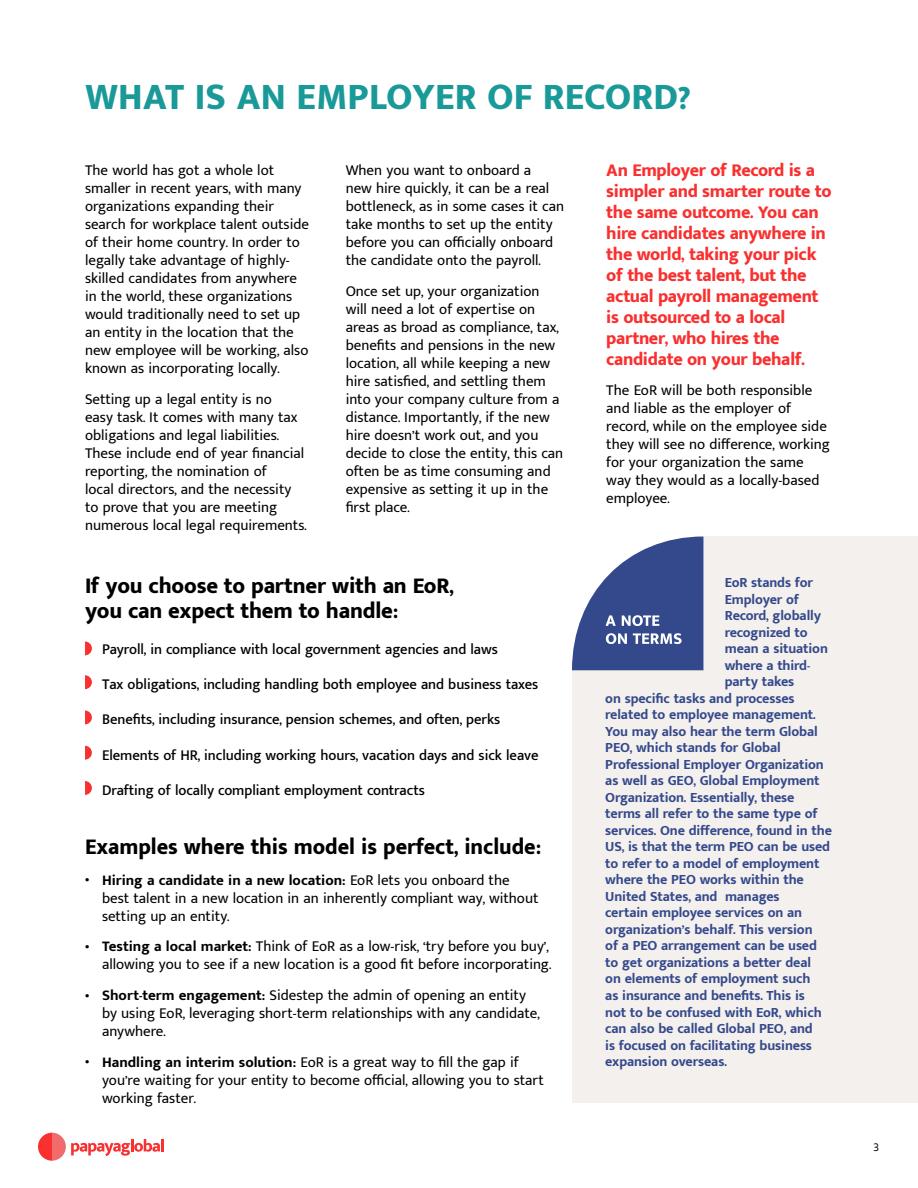
<style>
.page{position:relative;width:918px;height:1188px;background:#fff}
.page>*{position:absolute;margin:0;border:0;box-sizing:border-box;transform-origin:0 0}
.t1{font:800 37.5px "Mukta Malar";color:#1a9999}
.t2{font:800 22.5px/25.5px "Mukta Malar";letter-spacing:-.01em;color:#000}
.t3{font:800 18px/21px "Mukta Malar";letter-spacing:-.02em;color:#f93030}
.t4{font:15px/18px "Mukta Malar";color:#000}
.t5{font:500 15px "Mukta Malar";letter-spacing:-.005em;color:#000}
.t6{font:700 15px "Mukta Malar";color:#000}
.t7{font:300 15px "Mukta Malar";color:#000}
.t8{font:700 14.4px/16.5px "Mukta Malar";letter-spacing:-.01em;color:#34498c}
.s1{font-weight:400}
.s2{font-weight:700}
</style>
<div class="page">
<svg style="left:38px;top:1133px;width:126px;height:28px"></svg>
<svg style="left:85px;top:641px;width:7px;height:14px"></svg>
<svg style="left:85px;top:675px;width:7px;height:14px"></svg>
<svg style="left:85px;top:710px;width:7px;height:14px"></svg>
<svg style="left:85px;top:746px;width:7px;height:14px"></svg>
<svg style="left:85px;top:781px;width:7px;height:14px"></svg>
<div style="left:572px;top:536px;width:346px;height:567px;background:#f4f0ed"></div>
<svg style="left:572px;top:536px;width:131px;height:134px;background:#6575a8"></svg>
<h1 class="t1" style="left:85px;top:74px;width:607px">WHAT IS AN EMPLOYER OF RECORD?</h1>
<p class="t4" style="left:85px;top:162px;width:225px">The world has got a whole lot smaller in recent years, with many organizations expanding their search for workplace talent outside of their home country In. order to</p>
<p class="t4" style="left:85px;top:270px;width:214px">skilled candidates from anywhere</p>
<p class="t4" style="left:85px;top:252px;width:206px">legally take advantage of highly-</p>
<p class="t4" style="left:85px;top:288px;width:225px">in the world, these organizations would traditionally need to set up an entity in the location that the new employee will be working, also known as incorporating locally.</p>
<p class="t4" style="left:85px;top:390px;width:223px">Setting up a legal entity is no<br>easy task It. comes with many tax obligations and legal liabilities.<br>These include end of year financial reporting, the nomination of<br>local directors, and the necessity to prove that you are meeting numerous local legal requirements.</p>
<p class="t4" style="left:346px;top:162px;width:220px">When you want to onboard a<br>new hire quickly it, can be a real bottleneck, as in some cases it can take months to set up the entity before you can officially onboard the candidate onto the payroll.</p>
<p class="t4" style="left:346px;top:282px;width:219px">Once set up, your organization will need a lot of expertise on areas as broad as compliance, tax, benefits and pensions in the new location, all while keeping a new hire satisfied, and settling them into your company culture from a distance. Importantly if, the new hire doesn t’ work out, and you decide to close the entity, this can often be as time consuming and expensive as setting it up in the first place.</p>
<h2 class="t2" style="left:85px;top:574px;width:370px">If you choose to partner with an EoR, you can expect them to handle:</h2>
<p class="t5" style="left:102px;top:640px;width:397px">Payroll in, compliance with local government agencies and laws</p>
<p class="t5" style="left:102px;top:675px;width:438px">Tax obligations, including handling both employee and business taxes</p>
<p class="t5" style="left:102px;top:710px;width:400px">Benefits, including insurance, pension schemes, and often, perks</p>
<p class="t5" style="left:102px;top:746px;width:438px">Elements of HR, including working hours, vacation days and sick leave</p>
<p class="t5" style="left:102px;top:781px;width:324px">Drafting of locally compliant employment contracts</p>
<h2 class="t2" style="left:85px;top:835px;width:458px">Examples where this model is perfect, include:</h2>
<p class="t6" style="left:102px;top:871px;width:409px">Hiring a candidate in a new location: <span class="s1">EoR lets you onboard the</span></p>
<p class="t6" style="left:85px;top:869px;width:6px">•</p>
<p class="t6" style="left:85px;top:936px;width:6px">•</p>
<p class="t6" style="left:85px;top:985px;width:6px">•</p>
<p class="t6" style="left:85px;top:1051px;width:6px">•</p>
<p class="t4" style="left:102px;top:889px;width:438px">best talent in a new location in an inherently compliant way, without setting up an entity.</p>
<p class="t4" style="left:102px;top:938px;width:448px"><span class="s2">Testing a local market:</span> Think of EoR as a low-risk ‘, try before you buy ,‘</p>
<p class="t4" style="left:102px;top:950px;width:451px;line-height:30.8px">allowing you to see aif new location is a good fit before incorporating.<br><span class="s2">Short-term engagement:</span> Sidestep the admin of opening an entity</p>
<p class="t4" style="left:102px;top:1005px;width:439px">by using EoR, leveraging short-term relationships with any candidate, anywhere.</p>
<p class="t4" style="left:102px;top:1054px;width:418px"><span class="s2">Handling an interim solution:</span> EoR is a great way to fill the gap if</p>
<p class="t4" style="left:102px;top:1072px;width:444px">you r e’ waiting for your entity to become official, allowing you to start working faster.</p>
<p class="t3" style="left:606px;top:160px;width:227px">An Employer of Record is a simpler and smarter route to the same outcome. You can hire candidates anywhere in the world, taking your pick of the best talent, but the actual payroll management is outsourced to a local partner, who hires the candidate on your behalf.</p>
<p class="t4" style="left:606px;top:382px;width:225px">The EoR will be both responsible and liable as the employer of record, while on the employee side they will see no difference, working for your organization the same way they would as a locally-based employee.</p>
<p class="t8" style="left:725px;top:575px;width:105px">EoR stands for<br>Employer of<br>Record, globally recognized to mean a situation</p>
<p class="t8" style="left:725px;top:674px;width:71px">party takes</p>
<p class="t8" style="left:725px;top:658px;width:87px">where a third-</p>
<p class="t8" style="left:605px;top:691px;width:191px">on specific tasks and processes</p>
<p class="t8" style="left:605px;top:707px;width:212px">related to employee management.</p>
<p class="t8" style="left:605px;top:724px;width:214px">You may also hear the term Global</p>
<p class="t8" style="left:605px;top:740px;width:177px">PEO, which stands for Global</p>
<p class="t8" style="left:605px;top:757px;width:220px">Professional Employer Organization</p>
<p class="t8" style="left:605px;top:773px;width:216px">as well as GEO, Global Employment</p>
<p class="t8" style="left:605px;top:790px;width:191px">Organization. Essentially, these</p>
<p class="t8" style="left:605px;top:806px;width:214px">terms all refer to the same type of</p>
<p class="t8" style="left:605px;top:823px;width:228px">services. One difference, found in the</p>
<p class="t8" style="left:605px;top:839px;width:226px">US is, that the term PEO can be used</p>
<p class="t8" style="left:605px;top:856px;width:216px">to refer to a model of employment</p>
<p class="t8" style="left:605px;top:872px;width:200px">where the PEO works within the</p>
<p class="t8" style="left:725px;top:889px;width:56px">manages</p>
<p class="t8" style="left:605px;top:889px;width:218px">United States, and<br>certain employee services on an organization s’ behalf. This version of a PEO arrangement can be used to get organizations a better deal on elements of employment such as insurance and benefits. This is not to be confused with EoR, which can also be called Global PEO, and is focused on facilitating business expansion overseas.</p>
<p class="t7" style="left:873px;top:1137px;width:7px">3</p>
</div>
